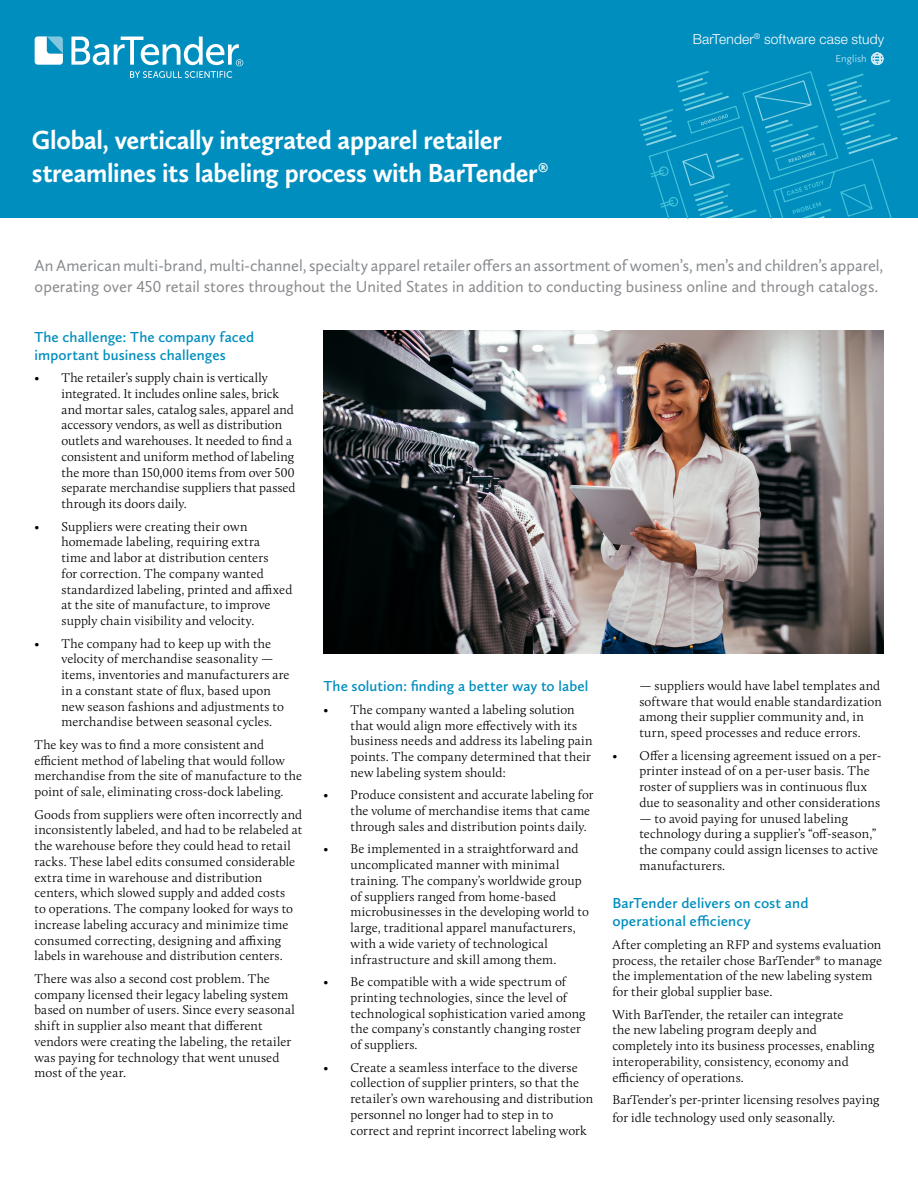
<style>
.page{position:relative;width:918px;height:1188px;background:#fff}
.page>*{position:absolute;margin:0;border:0;box-sizing:border-box;transform-origin:0 0}
.t1{font:700 27.15px/33.2px "Calluna Sans";letter-spacing:-.015em;color:#fff;scale:.96 1}
.t2{font:16.5px/21px "Calluna Sans";color:#878a8e}
.t3{font:600 15px/18px "Calluna Sans";letter-spacing:.005em;color:#008ebe}
.t4{font:300 13.8px "Helvetica Neue LT Std";letter-spacing:.005em;color:#fff}
.t5{font:300 13.2px/15.8px "Calluna";letter-spacing:.01em;color:#000}
.t6{font:300 10.5px "Calluna Sans";letter-spacing:.01em;color:#fff}
</style>
<div class="page">
<div style="left:0;top:0;width:918px;height:218px;background:#008ebe"></div>
<svg style="left:639px;top:71px;width:259px;height:147px"></svg>
<svg style="left:35px;top:36px;width:28px;height:29px"></svg>
<svg style="left:71px;top:37px;width:172px;height:41px"></svg>
<img style="left:324px;top:330px;width:559px;height:324px">
<svg style="left:871px;top:52px;width:13px;height:13px"></svg>
<p class="t4" style="left:693px;top:30px;width:193px">BarTender<sup>®</sup> software case study</p>
<h1 class="t1" style="left:32px;top:123px;width:540px">Global, vertically integrated apparel retailer streamlines its labeling process with BarTender®</h1>
<p class="t6" style="left:835px;top:52px;width:33px">English</p>
<p class="t2" style="left:35px;top:255px;width:850px">An American multi-brand, multi-channel, specialty apparel retailer offers an assortment of women’s, men’s and children’s apparel, operating over 450 retail stores throughout the United States in addition to conducting business online and through catalogs.</p>
<p class="t3" style="left:34px;top:327px;width:221px">The challenge: The company faced important business challenges</p>
<p class="t5" style="left:61px;top:370px;width:235px;text-indent:-27px">• The retailer’s supply chain is vertically integrated. It includes online sales, brick and mortar sales, catalog sales, apparel and accessory vendors, as well as distribution outlets and warehouses. It needed to find a consistent and uniform method of labeling the more than 150,000 items from over 500 separate merchandise suppliers that passed through its doors daily.</p>
<p class="t5" style="left:61px;top:518px;width:232px;text-indent:-27px">• Suppliers were creating their own homemade labeling, requiring extra<br>time and labor at distribution centers<br>for correction. The company wanted standardized labeling, printed and affixed at the site of manufacture, to improve supply chain visibility and velocity.</p>
<p class="t5" style="left:61px;top:635px;width:230px;text-indent:-27px">• The company had to keep up with the velocity of merchandise seasonality — items, inventories and manufacturers are in a constant state of flux, based upon new season fashions and adjustments to merchandise between seasonal cycles.</p>
<p class="t5" style="left:34px;top:737px;width:269px">The key was to find a more consistent and efficient method of labeling that would follow merchandise from the site of manufacture to the point of sale, eliminating cross-dock labeling.</p>
<p class="t5" style="left:34px;top:806px;width:269px">Goods from suppliers were often incorrectly and inconsistently labeled, and had to be relabeled at the warehouse before they could head to retail racks. These label edits consumed considerable extra time in warehouse and distribution centers, which slowed supply and added costs<br>to operations. The company looked for ways to increase labeling accuracy and minimize time consumed correcting, designing and affixing labels in warehouse and distribution centers.</p>
<p class="t5" style="left:34px;top:971px;width:262px">There was also a second cost problem. The company licensed their legacy labeling system based on number of users. Since every seasonal shift in supplier also meant that different vendors were creating the labeling, the retailer was paying for technology that went unused most of the year.</p>
<p class="t3" style="left:324px;top:677px;width:266px">The solution: finding a better way to label</p>
<p class="t5" style="left:351px;top:702px;width:243px;text-indent:-27px">• The company wanted a labeling solution that would align more effectively with its business needs and address its labeling pain points. The company determined that their new labeling system should:</p>
<p class="t5" style="left:351px;top:787px;width:244px;text-indent:-27px">• Produce consistent and accurate labeling for the volume of merchandise items that came through sales and distribution points daily.</p>
<p class="t5" style="left:351px;top:841px;width:240px;text-indent:-27px">• Be implemented in a straightforward and uncomplicated manner with minimal training. The company’s worldwide group of suppliers ranged from home-based microbusinesses in the developing world to large, traditional apparel manufacturers, with a wide variety of technological infrastructure and skill among them.</p>
<p class="t5" style="left:351px;top:974px;width:237px;text-indent:-27px">• Be compatible with a wide spectrum of printing technologies, since the level of technological sophistication varied among the company’s constantly changing roster of suppliers.</p>
<p class="t5" style="left:351px;top:1059px;width:244px;text-indent:-27px">• Create a seamless interface to the diverse collection of supplier printers, so that the retailer’s own warehousing and distribution personnel no longer had to step in to correct and reprint incorrect labeling work</p>
<p class="t5" style="left:639px;top:678px;width:244px">— suppliers would have label templates and software that would enable standardization among their supplier community and, in turn, speed processes and reduce errors.</p>
<p class="t5" style="left:639px;top:747px;width:243px;text-indent:-27px">• Offer a licensing agreement issued on a per&shy;printer instead of on a per-user basis. The roster of suppliers was in continuous flux due to seasonality and other considerations</p>
<p class="t5" style="left:639px;top:810px;width:240px">— to avoid paying for unused labeling technology during a supplier’s “off-season,” the company could assign licenses to active manufacturers.</p>
<p class="t3" style="left:612px;top:894px;width:198px">BarTender delivers on cost and operational efficiency</p>
<p class="t5" style="left:612px;top:936px;width:271px">After completing an RFP and systems evaluation process, the retailer chose BarTender® to manage the implementation of the new labeling system for their global supplier base.</p>
<p class="t5" style="left:612px;top:1006px;width:263px">With BarTender, the retailer can integrate<br>the new labeling program deeply and completely into its business processes, enabling interoperability, consistency, economy and efficiency of operations.</p>
<p class="t5" style="left:612px;top:1090px;width:269px;line-height:18px">BarTender’s per-printer licensing resolves paying for idle technology used only seasonally.</p>
</div>
